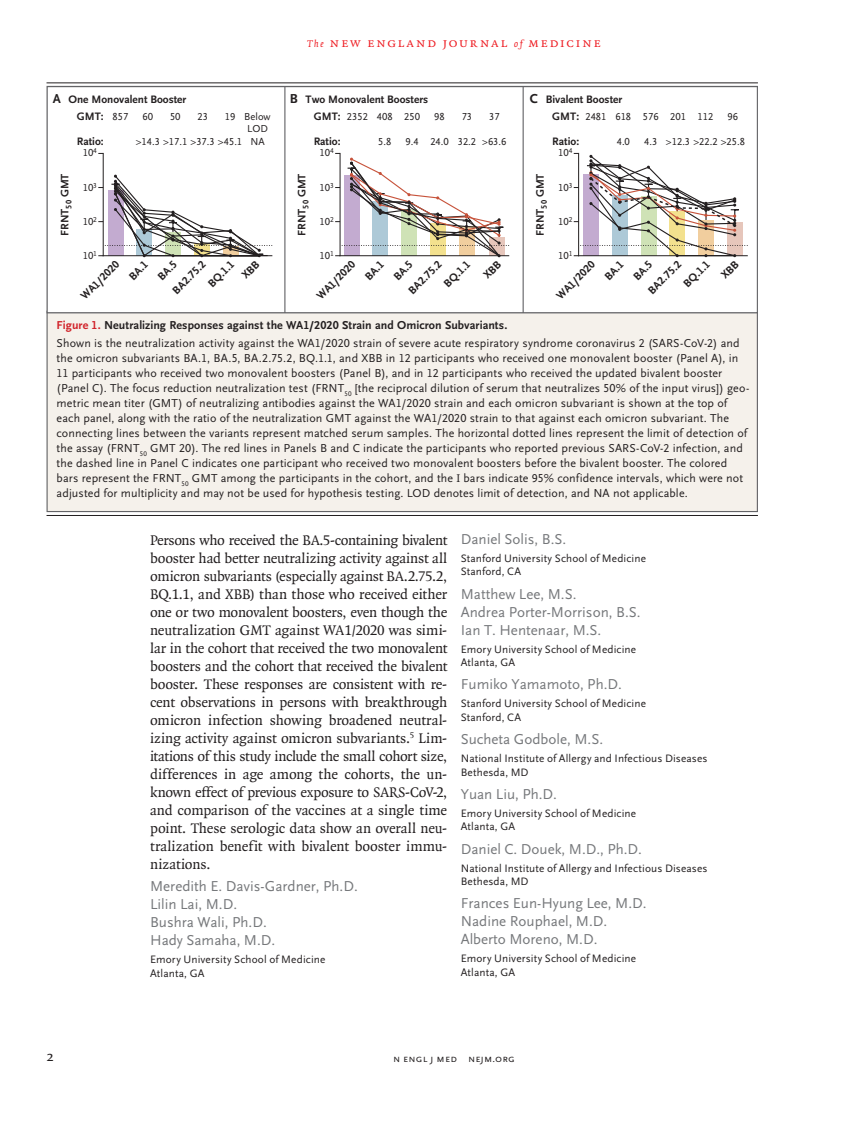
<style>
.page{position:relative;width:851px;height:1134px;background:#fff}
.page>*{position:absolute;margin:0;border:0;box-sizing:border-box;transform-origin:0 0}
.t1{font:15px/18px "OTNEJM Quadraat";letter-spacing:-.005em;color:#231f20;text-align:justify}
.t2{font:15px/18px "OTNEJM Scala Sans LF";color:#76787b}
.t3{font:14.25px "OTNEJM Quadraat Cap";color:#231f20}
.t4{font:13.5px "OTNEJM Quadraat Cap";letter-spacing:.11em;color:#ee1d23}
.t5{font:12px/15px "OTNEJM Scala Sans LF";letter-spacing:.01em;color:#231f20}
.t6{font:11.25px/13.5px "OTNEJM Scala Sans LF";letter-spacing:.01em;color:#231f20}
.t7{font:700 11.25px/24.6px "OTNEJM Scala Sans LF";color:#231f20}
.t8{font:10.8px "OTNEJM Scala Sans LF Cap";letter-spacing:.01em;color:#231f20}
.t9{font:10.5px/12.5px "OTNEJM Scala Sans LF";color:#231f20;text-align:center}
.s1{font-family:"OTNEJM Quadraat";font-style:italic;font-size:10.5px}
.s2{font-size:13.5px}
.s3{font-weight:700;color:#d1232a}
.s4{font-weight:700}
.s5{font-family:"OTNEJM Quadraat"}
</style>
<div class="page">
<hr style="left:46px;top:515px;width:712px;height:1px;background:#231f20">
<hr style="left:46px;top:82px;width:712px;height:1px;background:#231f20">
<div style="left:47px;top:311px;width:710px;height:201px;background:#f5f1eb"></div>
<hr style="left:103px;top:153px;width:1px;height:103px;background:#231f20">
<hr style="left:284px;top:86px;width:1px;height:227px;background:#636366">
<hr style="left:522px;top:86px;width:1px;height:227px;background:#636366">
<div style="left:46px;top:86px;width:712px;height:227px;border:1px solid #636366"></div>
<svg style="left:98px;top:175px;width:174px;height:83px"></svg>
<svg style="left:335px;top:153px;width:173px;height:105px"></svg>
<svg style="left:573px;top:153px;width:174px;height:105px"></svg>
<p class="t4" style="left:307px;top:35px;width:295px"><span class="s1">The</span> new england journal <span class="s1">of</span> medicine</p>
<p class="t7" style="left:53px;top:87px;width:135px"><span class="s2">A</span> One Monovalent Booster</p>
<p class="t7" style="left:290px;top:87px;width:140px"><span class="s2">B</span> Two Monovalent Boosters</p>
<p class="t7" style="left:530px;top:87px;width:94px"><span class="s2">C</span> Bivalent Booster</p>
<p class="t7" style="left:77px;top:104px;width:28px">GMT:<br>Ratio:</p>
<p class="t7" style="left:313px;top:104px;width:28px">GMT:<br>Ratio:</p>
<p class="t7" style="left:552px;top:104px;width:28px">GMT:<br>Ratio:</p>
<p class="t9" style="left:113px;top:111px;width:17px">857</p>
<p class="t9" style="left:170px;top:111px;width:12px">50</p>
<p class="t9" style="left:197px;top:111px;width:12px">23</p>
<p class="t9" style="left:225px;top:111px;width:12px">19</p>
<p class="t9" style="left:244px;top:111px;width:28px">Below<br>LOD<br>NA</p>
<p class="t9" style="left:143px;top:111px;width:12px">60</p>
<p class="t9" style="left:136px;top:135px;width:108px">&gt;14.3 &gt;17.1 &gt;37.3 &gt;45.1</p>
<p class="t9" style="left:347px;top:111px;width:23px">2352</p>
<p class="t9" style="left:404px;top:111px;width:17px">250</p>
<p class="t9" style="left:405px;top:135px;width:15px">9.4</p>
<p class="t9" style="left:377px;top:111px;width:17px">408</p>
<p class="t9" style="left:378px;top:135px;width:15px">5.8</p>
<p class="t9" style="left:434px;top:111px;width:12px">98</p>
<p class="t9" style="left:430px;top:135px;width:20px">24.0</p>
<p class="t9" style="left:585px;top:111px;width:23px">2481</p>
<p class="t9" style="left:642px;top:111px;width:17px">576</p>
<p class="t9" style="left:644px;top:135px;width:15px">4.3</p>
<p class="t9" style="left:615px;top:111px;width:17px">618</p>
<p class="t9" style="left:616px;top:135px;width:15px">4.0</p>
<p class="t9" style="left:461px;top:111px;width:12px">73</p>
<p class="t9" style="left:457px;top:135px;width:20px">32.2</p>
<p class="t9" style="left:489px;top:111px;width:12px">37</p>
<p class="t9" style="left:482px;top:135px;width:26px">&gt;63.6</p>
<p class="t7" style="left:53px;top:236px;width:64px;rotate:-90deg">FRNT<sub>50</sub> GMT</p>
<p class="t9" style="left:83px;top:147px;width:16px">10<sup>4</sup></p>
<p class="t9" style="left:83px;top:181px;width:16px">10<sup>3</sup></p>
<p class="t9" style="left:83px;top:215px;width:16px">10<sup>2</sup></p>
<p class="t7" style="left:289px;top:236px;width:64px;rotate:-90deg">FRNT<sub>50</sub> GMT</p>
<p class="t9" style="left:319px;top:147px;width:16px">10<sup>4</sup></p>
<p class="t9" style="left:319px;top:181px;width:16px">10<sup>3</sup></p>
<p class="t9" style="left:319px;top:215px;width:16px">10<sup>2</sup></p>
<p class="t7" style="left:528px;top:236px;width:64px;rotate:-90deg">FRNT<sub>50</sub> GMT</p>
<p class="t9" style="left:558px;top:147px;width:16px">10<sup>4</sup></p>
<p class="t9" style="left:558px;top:181px;width:16px">10<sup>3</sup></p>
<p class="t9" style="left:558px;top:215px;width:16px">10<sup>2</sup></p>
<p class="t9" style="left:670px;top:111px;width:17px">201</p>
<p class="t9" style="left:666px;top:135px;width:81px">&gt;12.3 &gt;22.2 &gt;25.8</p>
<p class="t9" style="left:697px;top:111px;width:17px">112</p>
<p class="t9" style="left:727px;top:111px;width:12px">96</p>
<p class="t9" style="left:83px;top:249px;width:16px">10<sup>1</sup></p>
<p class="t7" style="left:74px;top:289px;width:51px;rotate:-45deg">WA1/2020</p>
<p class="t7" style="left:122px;top:270px;width:23px;rotate:-45deg">BA.1</p>
<p class="t7" style="left:151px;top:270px;width:23px;rotate:-45deg">BA.5</p>
<p class="t7" style="left:166px;top:284px;width:43px;rotate:-45deg">BA2.75.2</p>
<p class="t7" style="left:201px;top:277px;width:34px;rotate:-45deg">BQ.1.1</p>
<p class="t9" style="left:319px;top:249px;width:16px">10<sup>1</sup></p>
<p class="t7" style="left:310px;top:289px;width:51px;rotate:-45deg">WA1/2020</p>
<p class="t7" style="left:358px;top:270px;width:23px;rotate:-45deg">BA.1</p>
<p class="t7" style="left:387px;top:270px;width:23px;rotate:-45deg">BA.5</p>
<p class="t7" style="left:402px;top:284px;width:43px;rotate:-45deg">BA2.75.2</p>
<p class="t7" style="left:437px;top:277px;width:34px;rotate:-45deg">BQ.1.1</p>
<p class="t9" style="left:558px;top:249px;width:16px">10<sup>1</sup></p>
<p class="t7" style="left:549px;top:289px;width:51px;rotate:-45deg">WA1/2020</p>
<p class="t7" style="left:598px;top:270px;width:23px;rotate:-45deg">BA.1</p>
<p class="t7" style="left:626px;top:270px;width:23px;rotate:-45deg">BA.5</p>
<p class="t7" style="left:641px;top:284px;width:43px;rotate:-45deg">BA2.75.2</p>
<p class="t7" style="left:676px;top:277px;width:34px;rotate:-45deg">BQ.1.1</p>
<p class="t5" style="left:57px;top:317px;width:684px;line-height:18px"><span class="s3">Figure 1.</span> <span class="s4">Neutralizing Responses against the WA1/2020 Strain and Omicron Subvariants.<br></span>Shown is the neutralization activity against the WA1/2020 strain of severe acute respiratory syndrome coronavirus 2 (SARS-CoV-2) and</p>
<p class="t5" style="left:57px;top:351px;width:694px">the omicron subvariants BA.1, BA.5, BA.2.75.2, BQ.1.1, and XBB in 12 participants who received one monovalent booster (Panel A), in 11 participants who received two monovalent boosters (Panel B), and in 12 participants who received the updated bivalent booster (Panel C). The focus reduction neutralization test (FRNT<sub>50</sub> [the reciprocal dilution of serum that neutralizes 50% of the input virus]) geo‑ metric mean titer (GMT) of neutralizing antibodies against the WA1/2020 strain and each omicron subvariant is shown at the top of each panel, along with the ratio of the neutralization GMT against the WA1/2020 strain to that against each omicron subvariant. The connecting lines between the variants represent matched serum samples. The horizontal dotted lines represent the limit of detection of the assay (FRNT<sub>50</sub> GMT 20). The red lines in Panels B and C indicate the participants who reported previous SARS-CoV-2 infection, and the dashed line in Panel C indicates one participant who received two monovalent boosters before the bivalent booster. The colored bars represent the FRNT<sub>50</sub> GMT among the participants in the cohort, and the <span class="s5">I</span> bars indicate 95% confidence intervals, which were not adjusted for multiplicity and may not be used for hypothesis testing. LOD denotes limit of detection, and NA not applicable.</p>
<p class="t1" style="left:150px;top:531px;width:299px">Persons who received the BA.5-containing bivalent booster had better neutralizing activity against all omicron subvariants (especially against BA.2.75.2, BQ.1.1, and XBB) than those who received either one or two monovalent boosters, even though the neutralization GMT against WA1/2020 was simi&shy;lar in the cohort that received the two monovalent boosters and the cohort that received the bivalent booster. These responses are consistent with re&shy;cent observations in persons with breakthrough omicron infection showing broadened neutral&shy;izing activity against omicron subvariants.<sup>5</sup> Lim&shy;itations of this study include the small cohort size, differences in age among the cohorts, the un&shy;known effect of previous exposure to SARS-CoV-2, and comparison of the vaccines at a single time point. These serologic data show an overall neu&shy;tralization benefit with bivalent booster immu&shy;nizations.</p>
<p class="t2" style="left:150px;top:877px;width:209px">Meredith E. Davis‑Gardner, Ph.D.<br>Lilin Lai, M.D.<br>Bushra Wali, Ph.D.<br>Hady Samaha, M.D.</p>
<p class="t6" style="left:150px;top:953px;width:177px">Emory University School of Medicine<br>Atlanta, GA</p>
<p class="t2" style="left:460px;top:530px;width:107px">Daniel Solis, B.S.</p>
<p class="t6" style="left:460px;top:552px;width:187px">Stanford University School of Medicine<br>Stanford, CA</p>
<p class="t2" style="left:460px;top:585px;width:181px">Matthew Lee, M.S.<br>Andrea Porter‑Morrison, B.S.<br>Ian T. Hentenaar, M.S.</p>
<p class="t6" style="left:460px;top:643px;width:177px">Emory University School of Medicine<br>Atlanta, GA</p>
<p class="t2" style="left:460px;top:676px;width:163px">Fumiko Yamamoto, Ph.D.</p>
<p class="t6" style="left:460px;top:697px;width:187px">Stanford University School of Medicine<br>Stanford, CA</p>
<p class="t2" style="left:460px;top:731px;width:144px">Sucheta Godbole, M.S.</p>
<p class="t6" style="left:460px;top:752px;width:248px">National Institute of Allergy and Infectious Diseases<br>Bethesda, MD</p>
<p class="t2" style="left:460px;top:785px;width:98px">Yuan Liu, Ph.D.</p>
<p class="t6" style="left:460px;top:807px;width:177px">Emory University School of Medicine<br>Atlanta, GA</p>
<p class="t2" style="left:460px;top:840px;width:183px">Daniel C. Douek, M.D., Ph.D.</p>
<p class="t6" style="left:460px;top:862px;width:248px">National Institute of Allergy and Infectious Diseases<br>Bethesda, MD</p>
<p class="t2" style="left:460px;top:895px;width:187px">Frances Eun‑Hyung Lee, M.D.<br>Nadine Rouphael, M.D.<br>Alberto Moreno, M.D.</p>
<p class="t6" style="left:460px;top:952px;width:177px">Emory University School of Medicine<br>Atlanta, GA</p>
<p class="t3" style="left:46px;top:1048px;width:9px">2</p>
<p class="t8" style="left:393px;top:1053px;width:123px">n engl j med nejm.org</p>
</div>
